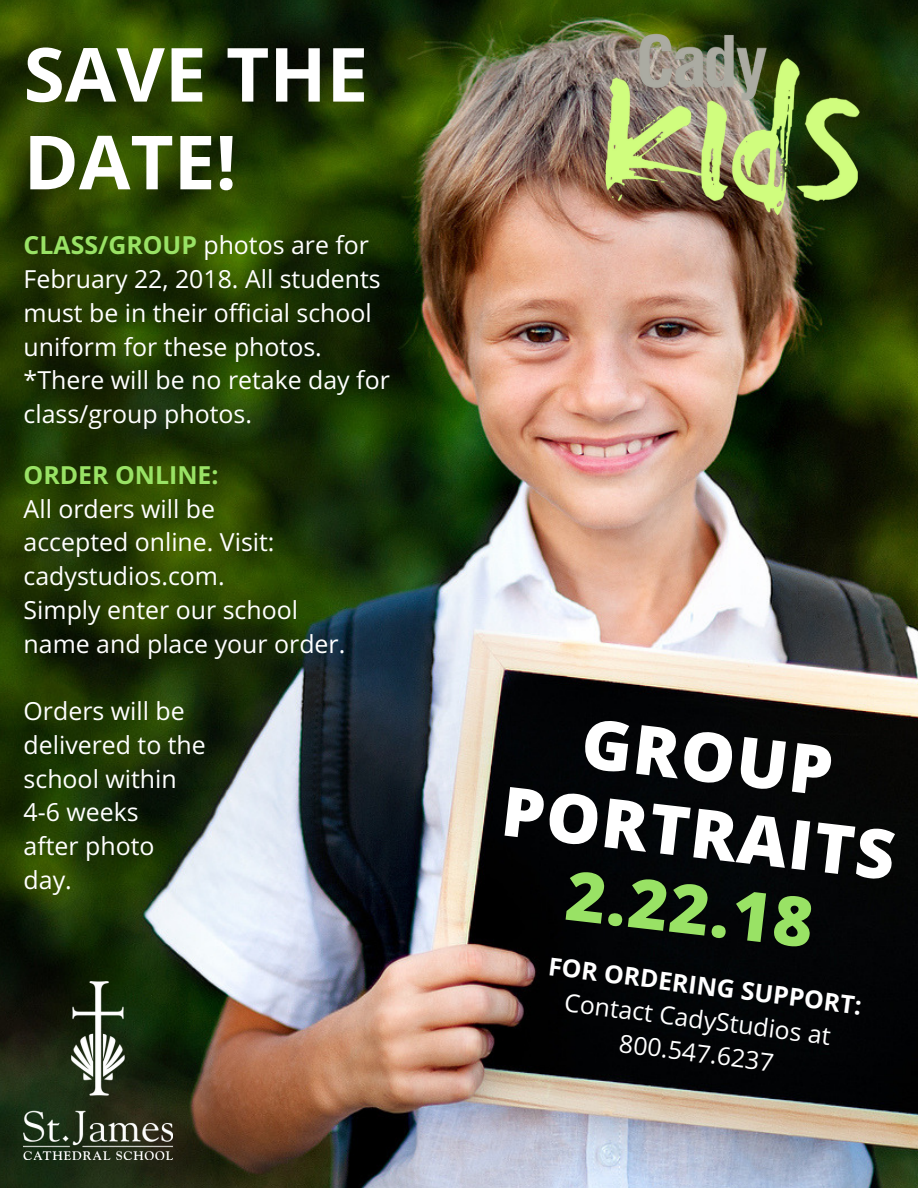
<style>
.page{position:relative;width:918px;height:1188px;background:#fff}
.page>*{position:absolute;margin:0;border:0;box-sizing:border-box;transform-origin:0 0}
.t1{font:700 74.7px/87.8px "Open Sans";color:#fff}
.t2{font:800 68.55px/76.3px "Open Sans";color:#fff;text-align:center}
.t3{font:800 68.55px "Open Sans";color:#99e265}
.t4{font:24.9px/33.8px "Open Sans";color:#fff}
.t5{font:700 24.9px "Open Sans";color:#fff}
.t6{font:700 24.9px "Open Sans";color:#99e265}
.s1{font-weight:700;color:#99e265}
</style>
<div class="page">
<img style="left:0;top:0;width:918px;height:1188px">
<img style="left:591px;top:20px;width:281px;height:207px">
<img style="left:24px;top:981px;width:148px;height:179px">
<h1 class="t1" style="left:24px;top:29px;width:346px">SAVE THE<br>DATE!</h1>
<p class="t4" style="left:24px;top:228px;width:368px"><span class="s1">CLASS/GROUP</span> photos are for<br>February 22, 2018. All students must be in their official school uniform for these photos. *There will be no retake day for class/group photos.</p>
<p class="t6" style="left:24px;top:457px;width:197px">ORDER ONLINE:</p>
<p class="t4" style="left:24px;top:491px;width:323px">All orders will be<br>accepted online. Visit: cadystudios.com.<br>Simply enter our school name and place your order.</p>
<p class="t4" style="left:24px;top:693px;width:184px">Orders will be delivered to the school within<br>4-6 weeks<br>after photo day.</p>
<h2 class="t2" style="left:517px;top:693px;width:397px;rotate:7deg">GROUP<br>PORTRAITS</h2>
<h2 class="t3" style="left:573px;top:846px;width:250px;rotate:7deg">2.22.18</h2>
<p class="t5" style="left:551px;top:949px;width:317px;rotate:7deg">FOR ORDERING SUPPORT:</p>
<p class="t4" style="left:567px;top:985px;width:270px;text-align:center;rotate:7deg">Contact CadyStudios at<br>800.547.6237</p>
</div>
